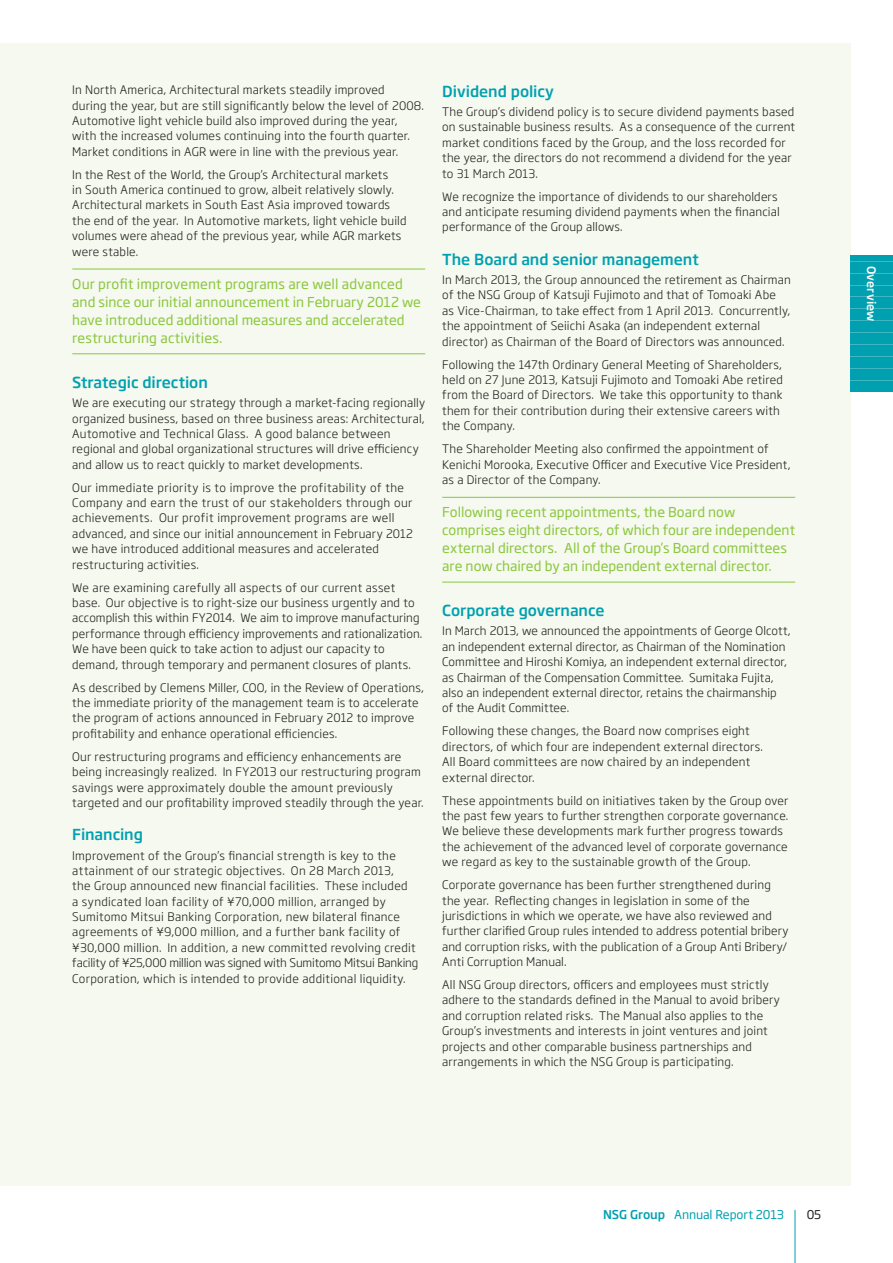
<style>
.page{position:relative;width:893px;height:1263px;background:#fff}
.page>*{position:absolute;margin:0;border:0;box-sizing:border-box;transform-origin:0 0}
._06_Subhead_1{font:500 15px "Soho Gothic Pro";letter-spacing:-.005em;color:#00a0b0}
._05_Green_callout{font:13.5px/18px "Soho Gothic Pro";color:#8bc63e}
.t1{font:12px "Soho Gothic Pro";letter-spacing:-.01em;color:#00a0b0}
.t2{font:12px "Soho Gothic Pro";color:#231f20}
._04_Body_copy{font:300 11.7px/15.5px "Soho Gothic Pro";letter-spacing:.015em;color:#231f20}
.t3{font:500 11.7px "Soho Gothic Pro";letter-spacing:.015em;color:#fff}
.s1{font-weight:500}
</style>
<div class="page">
<hr style="left:795px;top:1210px;width:1px;height:53px;background:#00a0b0">
<div style="left:0;top:43px;width:850px;height:1142px;background:#f5f9ef"></div>
<div style="left:850px;top:255px;width:43px;height:136px;background:#00a0b0"></div>
<hr style="left:850px;top:261px;width:43px;height:1px;background:#fff">
<hr style="left:850px;top:273px;width:43px;height:1px;background:#fff">
<hr style="left:850px;top:285px;width:43px;height:1px;background:#fff">
<hr style="left:850px;top:297px;width:43px;height:1px;background:#fff">
<hr style="left:850px;top:308px;width:43px;height:1px;background:#fff">
<hr style="left:850px;top:320px;width:43px;height:1px;background:#fff">
<hr style="left:850px;top:332px;width:43px;height:1px;background:#fff">
<hr style="left:850px;top:344px;width:43px;height:1px;background:#fff">
<hr style="left:850px;top:356px;width:43px;height:1px;background:#fff">
<hr style="left:850px;top:368px;width:43px;height:1px;background:#fff">
<hr style="left:850px;top:380px;width:43px;height:1px;background:#fff">
<hr style="left:72px;top:269px;width:353px;height:1px;background:#8bc63e">
<hr style="left:72px;top:354px;width:353px;height:1px;background:#8bc63e">
<hr style="left:442px;top:497px;width:353px;height:1px;background:#8bc63e">
<hr style="left:442px;top:582px;width:353px;height:1px;background:#8bc63e">
<p class="_04_Body_copy" style="left:72px;top:81px;width:353px">In North America, Architectural markets steadily improved<br>during the year, but are still significantly below the level of 2008.<br>Automotive light vehicle build also improved during the year, with the increased volumes continuing into the fourth quarter.<br>Market conditions in AGR were in line with the previous year.</p>
<p class="_04_Body_copy" style="left:72px;top:166px;width:336px">In the Rest of the World, the Group’s Architectural markets<br>in South America continued to grow, albeit relatively slowly.<br>Architectural markets in South East Asia improved towards the end of the year. In Automotive markets, light vehicle build volumes were ahead of the previous year, while AGR markets were stable.</p>
<p class="_05_Green_callout" style="left:72px;top:274px;width:350px">Our profit improvement programs are well advanced and since our initial announcement in February 2012 we have introduced additional measures and accelerated restructuring activities.</p>
<p class="_06_Subhead_1" style="left:72px;top:370px;width:137px">Strategic direction</p>
<p class="_04_Body_copy" style="left:72px;top:394px;width:354px">We are executing our strategy through a market-facing regionally organized business, based on three business areas: Architectural, Automotive and Technical Glass. A good balance between regional and global organizational structures will drive efficiency and allow us to react quickly to market developments.</p>
<p class="_04_Body_copy" style="left:72px;top:479px;width:342px">Our immediate priority is to improve the profitability of the Company and earn the trust of our stakeholders through our achievements. Our profit improvement programs are well advanced, and since our initial announcement in February 2012 we have introduced additional measures and accelerated restructuring activities.</p>
<p class="_04_Body_copy" style="left:72px;top:579px;width:352px">We are examining carefully all aspects of our current asset base. Our objective is to right-size our business urgently and to accomplish this within FY2014. We aim to improve manufacturing performance through efficiency improvements and rationalization.<br>We have been quick to take action to adjust our capacity to demand, through temporary and permanent closures of plants.</p>
<p class="_04_Body_copy" style="left:72px;top:679px;width:353px">As described by Clemens Miller, COO, in the Review of Operations, the immediate priority of the management team is to accelerate the program of actions announced in February 2012 to improve profitability and enhance operational efficiencies.</p>
<p class="_04_Body_copy" style="left:72px;top:748px;width:353px">Our restructuring programs and efficiency enhancements are being increasingly realized. In FY2013 our restructuring program savings were approximately double the amount previously targeted and our profitability improved steadily through the year.</p>
<p class="_06_Subhead_1" style="left:72px;top:823px;width:72px">Financing</p>
<p class="_04_Body_copy" style="left:72px;top:847px;width:347px">Improvement of the Group’s financial strength is key to the attainment of our strategic objectives. On 28 March 2013,<br>the Group announced new financial facilities. These included<br>a syndicated loan facility of ¥70,000 million, arranged by Sumitomo Mitsui Banking Corporation, new bilateral finance agreements of ¥9,000 million, and a further bank facility of ¥30,000 million. In addition, a new committed revolving credit facility of ¥25,000 million was signed with Sumitomo Mitsui Banking Corporation, which is intended to provide additional liquidity.</p>
<p class="_06_Subhead_1" style="left:442px;top:79px;width:113px">Dividend policy</p>
<p class="_04_Body_copy" style="left:442px;top:103px;width:354px">The Group’s dividend policy is to secure dividend payments based on sustainable business results. As a consequence of the current market conditions faced by the Group, and the loss recorded for the year, the directors do not recommend a dividend for the year to 31 March 2013.</p>
<p class="_04_Body_copy" style="left:442px;top:188px;width:339px">We recognize the importance of dividends to our shareholders and anticipate resuming dividend payments when the financial performance of the Group allows.</p>
<p class="_06_Subhead_1" style="left:442px;top:247px;width:258px">The Board and senior management</p>
<p class="_04_Body_copy" style="left:442px;top:271px;width:350px">In March 2013, the Group announced the retirement as Chairman of the NSG Group of Katsuji Fujimoto and that of Tomoaki Abe<br>as Vice-Chairman, to take effect from 1 April 2013. Concurrently, the appointment of Seiichi Asaka (an independent external director) as Chairman of the Board of Directors was announced.</p>
<p class="_04_Body_copy" style="left:442px;top:356px;width:342px">Following the 147th Ordinary General Meeting of Shareholders, held on 27 June 2013, Katsuji Fujimoto and Tomoaki Abe retired from the Board of Directors. We take this opportunity to thank them for their contribution during their extensive careers with the Company.</p>
<p class="_04_Body_copy" style="left:442px;top:440px;width:350px">The Shareholder Meeting also confirmed the appointment of<br>Kenichi Morooka, Executive Officer and Executive Vice President, as a Director of the Company.</p>
<p class="_05_Green_callout" style="left:442px;top:503px;width:354px">Following recent appointments, the Board now comprises eight directors, of which four are independent external directors. All of the Group’s Board committees are now chaired by an independent external director.</p>
<p class="_06_Subhead_1" style="left:442px;top:599px;width:164px">Corporate governance</p>
<p class="_04_Body_copy" style="left:442px;top:623px;width:350px">In March 2013, we announced the appointments of George Olcott, an independent external director, as Chairman of the Nomination Committee and Hiroshi Komiya, an independent external director, as Chairman of the Compensation Committee. Sumitaka Fujita, also an independent external director, retains the chairmanship of the Audit Committee.</p>
<p class="_04_Body_copy" style="left:442px;top:723px;width:322px">Following these changes, the Board now comprises eight directors, of which four are independent external directors.<br>All Board committees are now chaired by an independent external director.</p>
<p class="_04_Body_copy" style="left:442px;top:792px;width:348px">These appointments build on initiatives taken by the Group over the past few years to further strengthen corporate governance.<br>We believe these developments mark further progress towards the achievement of the advanced level of corporate governance we regard as key to the sustainable growth of the Group.</p>
<p class="_04_Body_copy" style="left:442px;top:876px;width:348px">Corporate governance has been further strengthened during the year. Reflecting changes in legislation in some of the jurisdictions in which we operate, we have also reviewed and further clarified Group rules intended to address potential bribery and corruption risks, with the publication of a Group Anti Bribery/ Anti Corruption Manual.</p>
<p class="_04_Body_copy" style="left:442px;top:976px;width:339px">All NSG Group directors, officers and employees must strictly adhere to the standards defined in the Manual to avoid bribery and corruption related risks. The Manual also applies to the Group’s investments and interests in joint ventures and joint projects and other comparable business partnerships and arrangements in which the NSG Group is participating.</p>
<p class="t3" style="left:881px;top:266px;width:57px;rotate:90deg">Overview</p>
<p class="t1" style="left:603px;top:1205px;width:182px"><span class="s1">NSG Group</span> Annual Report 2013</p>
<p class="t2" style="left:807px;top:1205px;width:16px">05</p>
</div>
